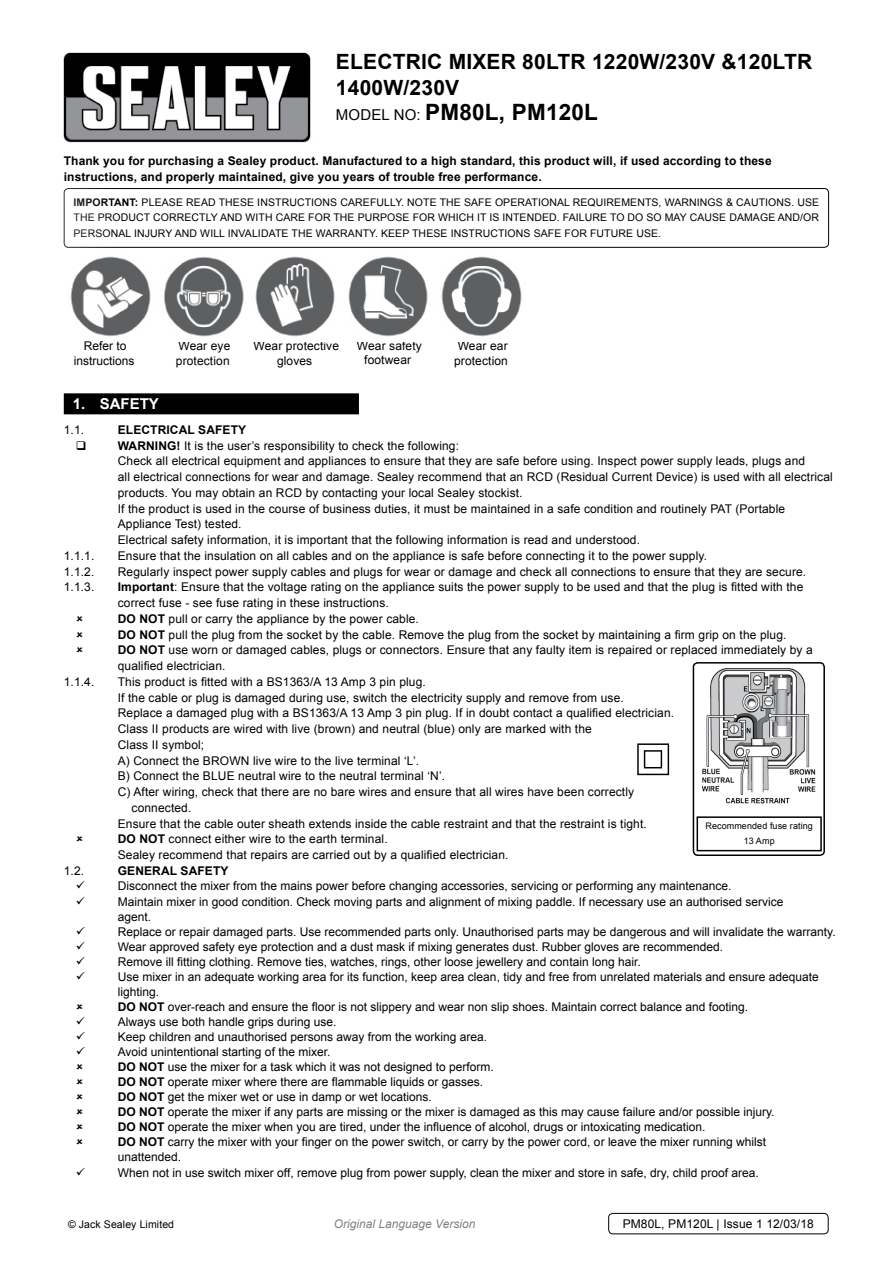
<style>
.page{position:relative;width:893px;height:1263px;background:#fff}
.page>*{position:absolute;margin:0;border:0;box-sizing:border-box;transform-origin:0 0}
.t1{font:700 22.5px "Arial";letter-spacing:.01em;color:#000}
.t2{font:700 21px/25.2px "Arial";letter-spacing:.01em;color:#000}
.t3{font:700 15px "Arial";color:#fff}
.t4{font:12px/15.1px "Arial";letter-spacing:.01em;color:#000}
.t5{font:700 12px/15.8px "Arial";letter-spacing:.01em;color:#000}
.t6{font:italic 12px "Arial";color:#808285}
.t7{font:10.5px/15.8px "Arial";letter-spacing:.01em;color:#000;text-align:justify}
.t8{font:9px/15.8px "Arial";letter-spacing:.01em;color:#000;text-align:center}
.s1{font-weight:400;font-size:15px}
.s2{font-weight:700}
</style>
<div class="page">
<img style="left:63px;top:52px;width:248px;height:91px">
<div style="left:64px;top:188px;width:765px;height:60px;border:1px solid #000;border-radius:4px"></div>
<div style="left:64px;top:393px;width:295px;height:21px;background:#000"></div>
<div style="left:697px;top:816px;width:125px;height:35px;border:2px solid #000"></div>
<img style="left:701px;top:668px;width:115px;height:136px">
<div style="left:693px;top:662px;width:132px;height:194px;border:2px solid #000;border-radius:4px"></div>
<img style="left:637px;top:743px;width:33px;height:33px">
<div style="left:608px;top:1213px;width:220px;height:21px;border:1px solid #000;border-radius:4px"></div>
<img style="left:70px;top:256px;width:81px;height:81px">
<img style="left:164px;top:257px;width:80px;height:80px">
<img style="left:255px;top:256px;width:80px;height:81px">
<img style="left:348px;top:256px;width:80px;height:81px">
<img style="left:441px;top:256px;width:81px;height:81px">
<h2 class="t2" style="left:336px;top:50px;width:478px">electric mixer 80ltr 1220w/230v &amp;120ltr<br>1400w/230v</h2>
<h1 class="t1" style="left:336px;top:97px;width:261px"><span class="s1">model no:</span> PM80L, PM120L</h1>
<p class="t5" style="left:64px;top:153px;width:709px">Thank you for purchasing a Sealey product. Manufactured to a high standard, this product will, if used according to these instructions, and properly maintained, give you years of trouble free performance.</p>
<p class="t7" style="left:74px;top:194px;width:747px"><span class="s2">IMPORTANT:</span> PLEASE READ THESE INSTRUCTIONS CAREFULLY. NOTE THE SAFE OPERATIONAL REQUIREMENTS, WARNINGS &amp; CAUTIONS. USE THE PRODUCT CORRECTLY AND WITH CARE FOR THE PURPOSE FOR WHICH IT IS INTENDED. FAILURE TO DO SO MAY CAUSE DAMAGE AND/OR PERSONAL INJURY AND WILL INVALIDATE THE WARRANTY. KEEP THESE INSTRUCTIONS SAFE FOR FUTURE USE.</p>
<p class="t4" style="left:74px;top:339px;width:62px;line-height:14.4px;text-align:center">Refer to instructions</p>
<p class="t4" style="left:176px;top:339px;width:56px;line-height:14.4px">Wear eye protection</p>
<p class="t4" style="left:254px;top:339px;width:87px;line-height:14.4px;text-align:center">Wear protective gloves</p>
<p class="t4" style="left:357px;top:339px;width:67px;line-height:14.4px;text-align:center">Wear safety footwear</p>
<p class="t4" style="left:454px;top:339px;width:55px;line-height:14.4px">Wear ear protection</p>
<p class="t3" style="left:73px;top:394px;width:88px">1. safety</p>
<p class="t4" style="left:64px;top:422px;width:22px">1.1.</p>
<p class="t5" style="left:118px;top:422px;width:9px">ELECTRICAL</p>
<p class="t5" style="left:198px;top:422px;width:18px">SAFETY</p>
<p class="t5" style="left:118px;top:438px;width:11px">WAR</p>
<p class="t4" style="left:118px;top:438px;width:717px;line-height:15.8px;text-indent:28px"><span class="s2">NING!</span> It is the user’s responsibility to check the following:<br>Check all electrical equipment and appliances to ensure that they are safe before using. Inspect power supply leads, plugs and<br>all electrical connections for wear and damage. Sealey recommend that an RCD (Residual Current Device) is used with all electrical products. You may obtain an RCD by contacting your local Sealey stockist.<br>If the product is used in the course of business duties, it must be maintained in a safe condition and routinely PAT (Portable Appliance Test) tested.</p>
<p class="t4" style="left:91px;top:532px;width:19px">E</p>
<p class="t4" style="left:126px;top:532px;width:516px">lectrical safety information, it is important that the following information is read and understood.</p>
<p class="t4" style="left:64px;top:548px;width:43px">1.1.1. E</p>
<p class="t4" style="left:126px;top:548px;width:583px">nsure that the insulation on all cables and on the appliance is safe before connecting it to the power supply.</p>
<p class="t4" style="left:64px;top:564px;width:32px">1.1.2.</p>
<p class="t4" style="left:118px;top:564px;width:690px">Regularly inspect power supply cables and plugs for wear or damage and check all connections to ensure that they are secure.</p>
<p class="t4" style="left:64px;top:580px;width:41px">1.1.3. <span class="s2">I</span></p>
<p class="t4" style="left:118px;top:579px;width:697px;line-height:15.8px"><span class="s2">mportant</span>: Ensure that the voltage rating on the appliance suits the power supply to be used and that the plug is fitted with the correct fuse - see fuse rating in these instructions.<br><span class="s2">DO NOT</span> pull or carry the appliance by the power cable.<br><span class="s2">DO NOT</span> pull the plug from the socket by the cable. Remove the plug from the socket by maintaining a firm grip on the plug.<br><span class="s2">DO NOT</span> use worn or damaged cables, plugs or connectors. Ensure that any faulty item is repaired or replaced immediately by a qualified electrician.</p>
<p class="t4" style="left:64px;top:674px;width:32px">1.1.4.</p>
<p class="t4" style="left:118px;top:674px;width:310px">This product is fitted with a BS1363/A 13 Amp 3 pin plug.</p>
<p class="t4" style="left:118px;top:690px;width:508px">If the cable or plug is damaged during use, switch the electricity supply and remove from use.</p>
<p class="t4" style="left:118px;top:706px;width:558px">Replace a damaged plug with a BS1363/A 13 Amp 3 pin plug. If in doubt contact a qualified electrician.</p>
<p class="t4" style="left:118px;top:721px;width:476px">Class II products are wired with live (brown) and neutral (blue) only are marked with the</p>
<p class="t4" style="left:118px;top:737px;width:88px">Class II symbol;</p>
<p class="t4" style="left:118px;top:753px;width:303px">A) Connect the BROWN live wire to the live terminal ‘L’.</p>
<p class="t4" style="left:118px;top:769px;width:329px">B) Connect the BLUE neutral wire to the neutral terminal ‘N’.</p>
<p class="t4" style="left:118px;top:784px;width:518px">C) After wiring, check that there are no bare wires and ensure that all wires have been correctly</p>
<p class="t4" style="left:132px;top:800px;width:61px">connected.</p>
<p class="t4" style="left:64px;top:816px;width:32px">E</p>
<p class="t4" style="left:118px;top:815px;width:531px;line-height:15.8px;text-indent:8px">nsure that the cable outer sheath extends inside the cable restraint and that the restraint is tight.<br><span class="s2">DO NOT</span> connect either wire to the earth terminal.<br>Sealey recommend that repairs are carried out by a qualified electrician.</p>
<p class="t8" style="left:705px;top:818px;width:109px">recommended fuse rating<br>13 Amp</p>
<p class="t4" style="left:64px;top:863px;width:22px">1.2.</p>
<p class="t5" style="left:118px;top:863px;width:36px">GENERAL</p>
<p class="t5" style="left:181px;top:863px;width:18px">SAFETY</p>
<p class="t4" style="left:103px;top:879px;width:630px">Disconnect the mixer from the mains power before changing accessories, servicing or performing any maintenance.<br>M</p>
<p class="t4" style="left:118px;top:894px;width:719px;text-indent:10px">aintain mixer in good condition. Check moving parts and alignment of mixing paddle. If necessary use an authorised service<br>agent.<br>Replace or repair damaged parts. Use recommended parts only. Unauthorised parts may be dangerous and will invalidate the warranty.<br>Wear approved safety eye protection and a dust mask if mixing generates dust. Rubber gloves are recommended.<br>Remove ill fitting clothing. Remove ties, watches, rings, other loose jewellery and contain long hair.<br>Use mixer in an adequate working area for its function, keep area clean, tidy and free from unrelated materials and ensure adequate lighting.<br><span class="s2">DO not</span> over-reach and ensure the floor is not slippery and wear non slip shoes. Maintain correct balance and footing.<br>Always use both handle grips during use.<br>Keep children and unauthorised persons away from the working area.<br>Avoid unintentional starting of the mixer.<br><span class="s2">DO NOT</span> use the mixer for a task which it was not designed to perform.<br><span class="s2">DO NOT</span> operate mixer where there are flammable liquids or gasses.<br><span class="s2">DO NOT</span> get the mixer wet or use in damp or wet locations.<br><span class="s2">DO NOT</span> operate the mixer if any parts are missing or the mixer is damaged as this may cause failure and/or possible injury.<br><span class="s2">DO NOT</span> operate the mixer when you are tired, under the influence of alcohol, drugs or intoxicating medication.<br><span class="s2">DO NOT</span> carry the mixer with your finger on the power switch, or carry by the power cord, or leave the mixer running whilst<br>unattended.<br>When not in use switch mixer off, remove plug from power supply, clean the mixer and store in safe, dry, child proof area.</p>
<p class="t7" style="left:68px;top:1217px;width:108px">© Jack Sealey Limited</p>
<p class="t6" style="left:334px;top:1216px;width:143px">Original Language Version</p>
<p class="t4" style="left:623px;top:1216px;width:193px">PM80L, PM120L | Issue 1 12/03/18</p>
</div>
